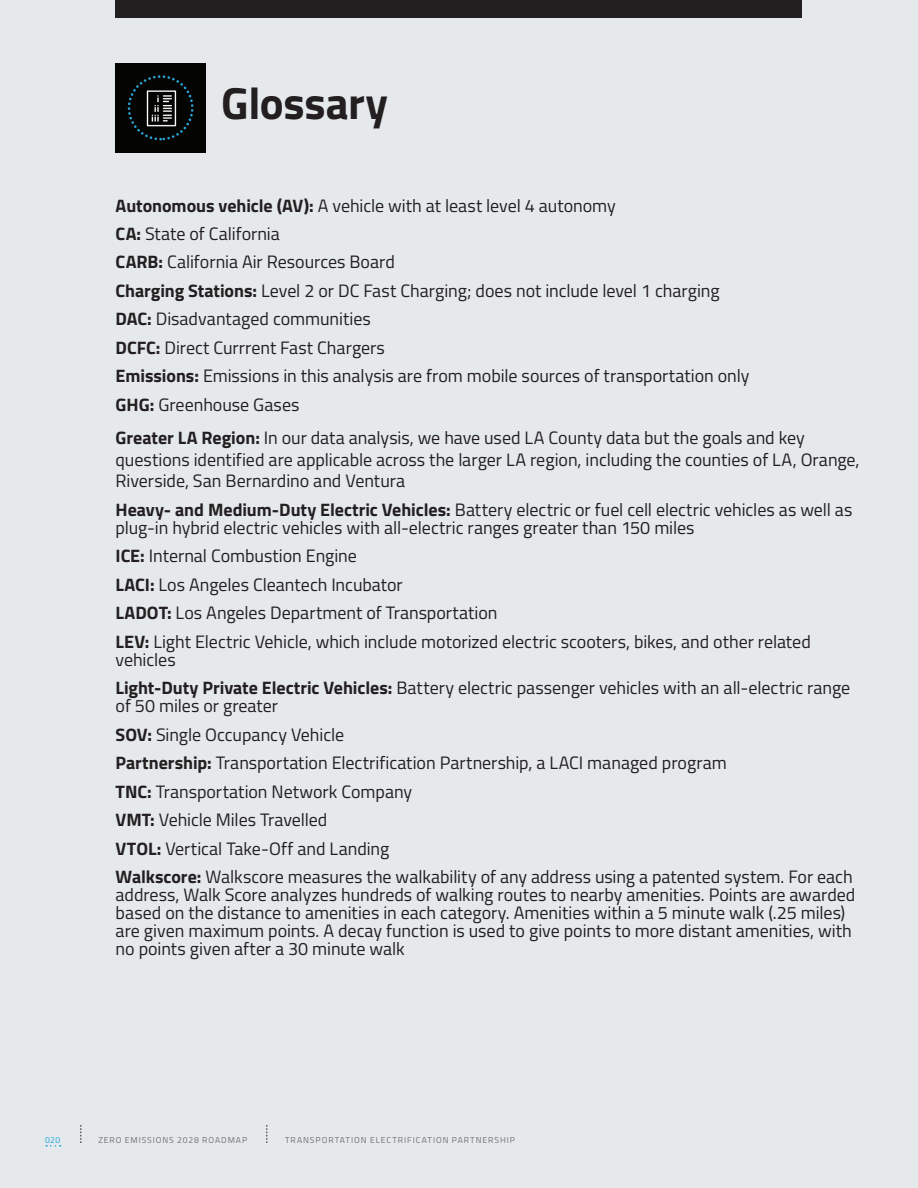
<style>
.page{position:relative;width:918px;height:1188px;background:#e5e9eb}
.page>*{position:absolute;margin:0;border:0;box-sizing:border-box;transform-origin:0 0}
.t1{font:700 45px "Titillium";letter-spacing:-.005em;color:#231f20}
.t2{font:18px/28.5px "Titillium";letter-spacing:-.005em;color:#231f20}
.t3{font:8.7px "Titillium";letter-spacing:.11em;color:#75706f}
.t4{font:8.7px "Titillium";color:#21a6df}
.s1{font-weight:700}
</style>
<div class="page">
<svg style="left:81px;top:1125px;width:1px;height:18px"></svg>
<svg style="left:267px;top:1125px;width:1px;height:18px"></svg>
<div style="left:116px;top:0;width:686px;height:18px;background:#231f20"></div>
<svg style="left:46px;top:1145px;width:15px;height:2px"></svg>
<img style="left:116px;top:63px;width:90px;height:90px">
<h1 class="t1" style="left:221px;top:68px;width:168px">Glossary</h1>
<p class="t2" style="left:116px;top:190px;width:635px"><span class="s1">Autonomous vehicle (AV):</span> A vehicle with at least level 4 autonomy<br><span class="s1">CA:</span> State of California<br><span class="s1">CARB:</span> California Air Resources Board<br><span class="s1">Charging Stations:</span> Level 2 or DC Fast Charging; does not include level 1 charging <span class="s1">DAC:</span> Disadvantaged communities<br><span class="s1">DCFC:</span> Direct Currrent Fast Chargers<br><span class="s1">Emissions:</span> Emissions in this analysis are from mobile sources of transportation only <span class="s1">GHG:</span> Greenhouse Gases</p>
<p class="t2" style="left:116px;top:426px;width:746px;line-height:21.6px"><span class="s1">Greater LA Region:</span> In our data analysis, we have used LA County data but the goals and key questions identified are applicable across the larger LA region, including the counties of LA, Orange,<br>Riverside, San Bernardino and Ventura</p>
<p class="t2" style="left:116px;top:500px;width:738px;line-height:18px"><span class="s1">Heavy- and Medium-Duty Electric Vehicles:</span> Battery electric or fuel cell electric vehicles as well as plug-in hybrid electric vehicles with all-electric ranges greater than 150 miles</p>
<p class="t2" style="left:116px;top:541px;width:697px"><span class="s1">ICE:</span> Internal Combustion Engine<br><span class="s1">LACI:</span> Los Angeles Cleantech Incubator<br><span class="s1">LADOT:</span> Los Angeles Department of Transportation<br><span class="s1">LEV:</span> Light Electric Vehicle, which include motorized electric scooters, bikes, and other related</p>
<p class="t2" style="left:116px;top:645px;width:736px">vehicles<br><span class="s1">Light-Duty Private Electric Vehicles:</span> Battery electric passenger vehicles with an all-electric range</p>
<p class="t2" style="left:116px;top:691px;width:739px">of 50 miles or greater<br><span class="s1">SOV:</span> Single Occupancy Vehicle<br><span class="s1">Partnership:</span> Transportation Electrification Partnership, a LACI managed program<br><span class="s1">TNC:</span> Transportation Network Company<br><span class="s1">VMT:</span> Vehicle Miles Travelled<br><span class="s1">VTOL:</span> Vertical Take-Off and Landing<br><span class="s1">Walkscore:</span> Walkscore measures the walkability of any address using a patented system. For each</p>
<p class="t2" style="left:116px;top:885px;width:741px;line-height:18px">address, Walk Score analyzes hundreds of walking routes to nearby amenities. Points are awarded based on the distance to amenities in each category. Amenities within a 5 minute walk (.25 miles) are given maximum points. A decay function is used to give points to more distant amenities, with no points given after a 30 minute walk</p>
<p class="t4" style="left:45px;top:1134px;width:17px">020</p>
<p class="t3" style="left:98px;top:1134px;width:150px">ZERO EMISSIONS 2028 ROADMAP</p>
<p class="t3" style="left:285px;top:1134px;width:231px">TRANSPORTATION ELECTRIFICATION PARTNERSHIP</p>
</div>
